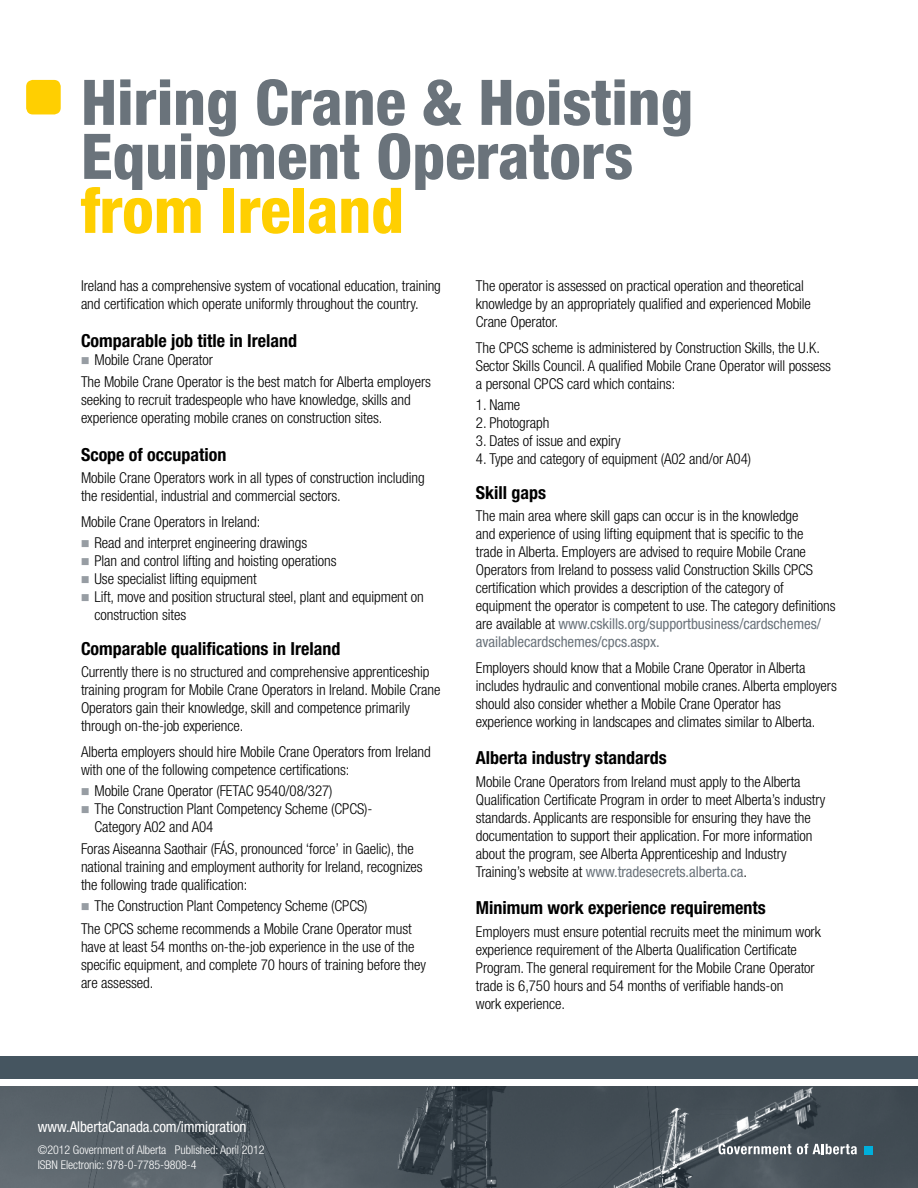
<style>
.page{position:relative;width:918px;height:1188px;background:#fff}
.page>*{position:absolute;margin:0;border:0;box-sizing:border-box;transform-origin:0 0}
.t1{font:800 condensed 63px/54px "Helvetica Neue LT Std";color:#6a737b}
.t2{font:800 condensed 63px "Helvetica Neue LT Std";color:#ffcf01}
.t3{font:700 condensed 18px "Helvetica Neue LT Std";color:#000}
.t4{font:300 condensed 15px/18px "Helvetica Neue LT Std";letter-spacing:-.005em;color:#000}
.t5{font:condensed 15px "Helvetica Neue LT Std";letter-spacing:-.005em;color:#fff}
.t6{font:300 condensed 12px/14.4px "Helvetica Neue LT Std";letter-spacing:-.005em;color:#fff}
.s1{font-weight:400;color:#6a737b}
</style>
<div class="page">
<div style="left:0;top:1056px;width:918px;height:22px;background:#455560"></div>
<img style="left:0;top:1086px;width:918px;height:102px">
<div style="left:26px;top:80px;width:35px;height:34px;background:#ffcf01;border-radius:7px"></div>
<svg style="left:719px;top:1144px;width:72px;height:10px"></svg>
<svg style="left:797px;top:1144px;width:60px;height:10px"></svg>
<div style="left:864px;top:1146px;width:8px;height:8px;background:#00afdb"></div>
<h1 class="t1" style="left:81px;top:74px;width:614px">Hiring Crane &amp; Hoisting<br>Equipment Operators</h1>
<h1 class="t2" style="left:81px;top:171px;width:324px">from Ireland</h1>
<p class="t4" style="left:81px;top:277px;width:361px">Ireland has a comprehensive system of vocational education, training and certification which operate uniformly throughout the country.</p>
<p class="t3" style="left:81px;top:330px;width:218px">Comparable job title in Ireland</p>
<p class="t4" style="left:81px;top:349px;width:352px;line-height:22.4px;text-indent:14px">Mobile Crane Operator<br>The Mobile Crane Operator is the best match for Alberta employers</p>
<p class="t4" style="left:81px;top:391px;width:331px">seeking to recruit tradespeople who have knowledge, skills and experience operating mobile cranes on construction sites.</p>
<p class="t3" style="left:81px;top:444px;width:147px">Scope of occupation</p>
<p class="t4" style="left:81px;top:469px;width:345px">Mobile Crane Operators work in all types of construction including the residential, industrial and commercial sectors.</p>
<p class="t4" style="left:94px;top:511px;width:214px;line-height:21.3px;text-indent:-14px">Mobile Crane Operators in Ireland:<br>Read and interpret engineering drawings</p>
<p class="t4" style="left:94px;top:552px;width:331px">Plan and control lifting and hoisting operations<br>Use specialist lifting equipment<br>Lift, move and position structural steel, plant and equipment on construction sites</p>
<p class="t3" style="left:81px;top:637px;width:261px">Comparable qualifications in Ireland</p>
<p class="t4" style="left:81px;top:663px;width:361px">Currently there is no structured and comprehensive apprenticeship training program for Mobile Crane Operators in Ireland. Mobile Crane Operators gain their knowledge, skill and competence primarily through on-the-job experience.</p>
<p class="t4" style="left:81px;top:742px;width:351px">Alberta employers should hire Mobile Crane Operators from Ireland with one of the following competence certifications:</p>
<p class="t4" style="left:94px;top:781px;width:279px">Mobile Crane Operator (FETAC 9540/08/327)<br>The Construction Plant Competency Scheme (CPCS)-<br>Category A02 and A04</p>
<p class="t4" style="left:81px;top:840px;width:343px">Foras Aiseanna Saothair (FÁS, pronounced ‘force’ in Gaelic), the national training and employment authority for Ireland, recognizes the following trade qualification:</p>
<p class="t4" style="left:81px;top:895px;width:332px;line-height:22.4px;text-indent:14px">The Construction Plant Competency Scheme (CPCS)<br>The CPCS scheme recommends a Mobile Crane Operator must</p>
<p class="t4" style="left:81px;top:937px;width:346px">have at least 54 months on-the-job experience in the use of the specific equipment, and complete 70 hours of training before they are assessed.</p>
<p class="t4" style="left:476px;top:277px;width:337px">The operator is assessed on practical operation and theoretical knowledge by an appropriately qualified and experienced Mobile<br>Crane Operator.</p>
<p class="t4" style="left:476px;top:338px;width:357px">The CPCS scheme is administered by Construction Skills, the U.K.<br>Sector Skills Council. A qualified Mobile Crane Operator will possess a personal CPCS card which contains:</p>
<p class="t4" style="left:476px;top:396px;width:46px">1. Name</p>
<p class="t4" style="left:476px;top:414px;width:75px">2. Photograph</p>
<p class="t4" style="left:476px;top:432px;width:146px">3. Dates of issue and expiry</p>
<p class="t4" style="left:476px;top:450px;width:277px">4. Type and category of equipment (A02 and/or A04)</p>
<p class="t3" style="left:476px;top:481px;width:72px">Skill gaps</p>
<p class="t4" style="left:476px;top:507px;width:361px">The main area where skill gaps can occur is in the knowledge<br>and experience of using lifting equipment that is specific to the<br>trade in Alberta. Employers are advised to require Mobile Crane Operators from Ireland to possess valid Construction Skills CPCS certification which provides a description of the category of equipment the operator is competent to use. The category definitions are available at <span class="s1">www.cskills.org/supportbusiness/cardschemes/ availablecardschemes/cpcs.aspx.</span></p>
<p class="t4" style="left:476px;top:658px;width:362px">Employers should know that a Mobile Crane Operator in Alberta includes hydraulic and conventional mobile cranes. Alberta employers should also consider whether a Mobile Crane Operator has experience working in landscapes and climates similar to Alberta.</p>
<p class="t3" style="left:476px;top:747px;width:192px">Alberta industry standards</p>
<p class="t4" style="left:476px;top:772px;width:351px">Mobile Crane Operators from Ireland must apply to the Alberta Qualification Certificate Program in order to meet Alberta’s industry standards. Applicants are responsible for ensuring they have the documentation to support their application. For more information about the program, see Alberta Apprenticeship and Industry Training’s website at <span class="s1">www.tradesecrets.alberta.ca</span>.</p>
<p class="t3" style="left:476px;top:897px;width:291px">Minimum work experience requirements</p>
<p class="t4" style="left:476px;top:922px;width:346px">Employers must ensure potential recruits meet the minimum work experience requirement of the Alberta Qualification Certificate Program. The general requirement for the Mobile Crane Operator trade is 6,750 hours and 54 months of verifiable hands-on<br>work experience.</p>
<p class="t5" style="left:38px;top:1118px;width:210px">www.AlbertaCanada.com/immigration</p>
<p class="t6" style="left:38px;top:1143px;width:228px">©2012 Government of Alberta Published: April 2012<br>ISBN Electronic: 978-0-7785-9808-4</p>
</div>
